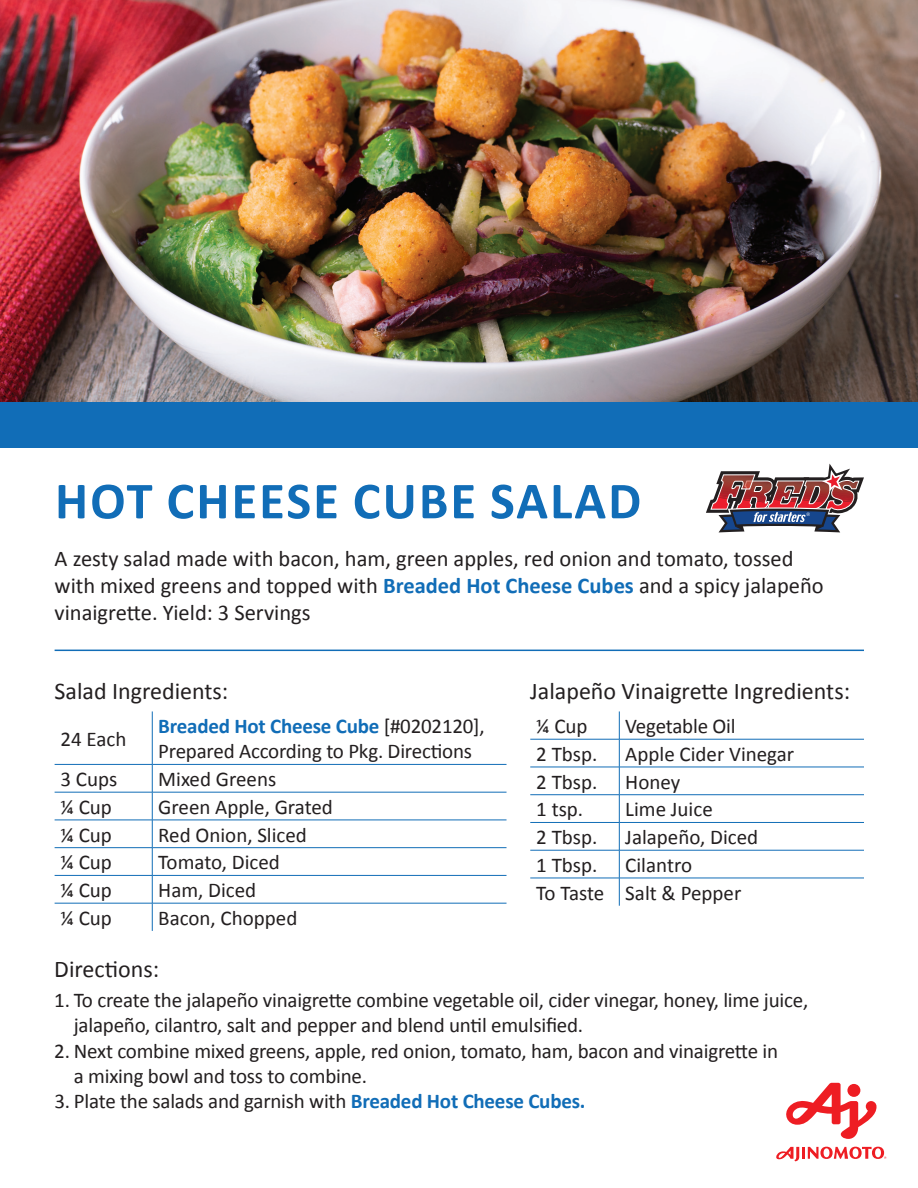
<style>
.page{position:relative;width:918px;height:1188px;background:#fff}
.page>*{position:absolute;margin:0;border:0;box-sizing:border-box;transform-origin:0 0}
.t1{font:700 52.5px "Calibri";letter-spacing:.04em;color:#116db7}
.t2{font:24px "Calibri";color:#231f20}
.t3{font:22.5px/27px "Calibri";color:#231f20}
.t4{font:21px/25.2px "Calibri";letter-spacing:-.01em;color:#231f20}
.s1{font-weight:700;color:#116db7}
</style>
<div class="page">
<img style="left:0;top:0;width:918px;height:402px">
<div style="left:0;top:402px;width:918px;height:46px;background:#116db7"></div>
<hr style="left:55px;top:650px;width:809px;height:1px;background:#116db7">
<hr style="left:152px;top:711px;width:1px;height:53px;background:#116db7">
<hr style="left:55px;top:764px;width:97px;height:1px;background:#116db7">
<hr style="left:152px;top:764px;width:355px;height:1px;background:#116db7">
<hr style="left:55px;top:792px;width:97px;height:1px;background:#116db7">
<hr style="left:152px;top:792px;width:355px;height:1px;background:#116db7">
<hr style="left:55px;top:820px;width:97px;height:1px;background:#116db7">
<hr style="left:152px;top:820px;width:355px;height:1px;background:#116db7">
<hr style="left:55px;top:847px;width:97px;height:1px;background:#116db7">
<hr style="left:152px;top:847px;width:355px;height:1px;background:#116db7">
<hr style="left:55px;top:875px;width:97px;height:1px;background:#116db7">
<hr style="left:152px;top:875px;width:355px;height:1px;background:#116db7">
<hr style="left:55px;top:903px;width:97px;height:1px;background:#116db7">
<hr style="left:152px;top:903px;width:355px;height:1px;background:#116db7">
<svg style="left:152px;top:765px;width:1px;height:166px"></svg>
<hr style="left:530px;top:739px;width:89px;height:1px;background:#116db7">
<hr style="left:619px;top:739px;width:245px;height:1px;background:#116db7">
<hr style="left:530px;top:767px;width:89px;height:1px;background:#116db7">
<hr style="left:619px;top:767px;width:245px;height:1px;background:#116db7">
<hr style="left:530px;top:794px;width:89px;height:1px;background:#116db7">
<hr style="left:619px;top:794px;width:245px;height:1px;background:#116db7">
<hr style="left:530px;top:822px;width:89px;height:1px;background:#116db7">
<hr style="left:619px;top:822px;width:245px;height:1px;background:#116db7">
<hr style="left:530px;top:850px;width:89px;height:1px;background:#116db7">
<hr style="left:619px;top:850px;width:245px;height:1px;background:#116db7">
<hr style="left:530px;top:878px;width:89px;height:1px;background:#116db7">
<hr style="left:619px;top:878px;width:245px;height:1px;background:#116db7">
<svg style="left:619px;top:711px;width:1px;height:195px"></svg>
<svg style="left:776px;top:1082px;width:111px;height:80px"></svg>
<svg style="left:706px;top:464px;width:158px;height:69px"></svg>
<h1 class="t1" style="left:55px;top:468px;width:588px">HOT CHEESE CUBE SALAD</h1>
<p class="t3" style="left:55px;top:544px;width:771px">A zesty salad made with bacon, ham, green apples, red onion and tomato, tossed with mixed greens and topped with <span class="s1">Breaded Hot Cheese Cubes</span> and a spicy jalapeño vinaigrette. Yield: 3 Servings</p>
<p class="t2" style="left:55px;top:676px;width:175px">Salad Ingredients:</p>
<p class="t4" style="left:61px;top:725px;width:67px">24 Each</p>
<p class="t4" style="left:158px;top:713px;width:328px"><span class="s1">Breaded Hot Cheese Cube</span> [#0202120],<br>Prepared According to Pkg. Directions</p>
<p class="t4" style="left:61px;top:766px;width:58px">3 Cups</p>
<p class="t4" style="left:158px;top:766px;width:119px">Mixed Greens</p>
<p class="t4" style="left:61px;top:793px;width:53px">¼ Cup</p>
<p class="t4" style="left:158px;top:793px;width:176px">Green Apple, Grated</p>
<p class="t4" style="left:61px;top:821px;width:53px">¼ Cup</p>
<p class="t4" style="left:158px;top:821px;width:150px">Red Onion, Sliced</p>
<p class="t4" style="left:61px;top:849px;width:53px">¼ Cup</p>
<p class="t4" style="left:158px;top:849px;width:123px">Tomato, Diced</p>
<p class="t4" style="left:61px;top:877px;width:53px">¼ Cup</p>
<p class="t4" style="left:158px;top:877px;width:100px">Ham, Diced</p>
<p class="t4" style="left:61px;top:904px;width:53px">¼ Cup</p>
<p class="t4" style="left:158px;top:904px;width:141px">Bacon, Chopped</p>
<p class="t2" style="left:530px;top:676px;width:321px">Jalapeño Vinaigrette Ingredients:</p>
<p class="t4" style="left:536px;top:713px;width:53px">¼ Cup</p>
<p class="t4" style="left:625px;top:713px;width:112px">Vegetable Oil</p>
<p class="t4" style="left:536px;top:740px;width:63px">2 Tbsp.</p>
<p class="t4" style="left:625px;top:740px;width:170px">Apple Cider Vinegar</p>
<p class="t4" style="left:536px;top:768px;width:63px">2 Tbsp.</p>
<p class="t4" style="left:625px;top:768px;width:57px">Honey</p>
<p class="t4" style="left:536px;top:796px;width:48px">1 tsp.</p>
<p class="t4" style="left:625px;top:796px;width:89px">Lime Juice</p>
<p class="t4" style="left:536px;top:824px;width:63px">2 Tbsp.</p>
<p class="t4" style="left:625px;top:824px;width:134px">Jalapeño, Diced</p>
<p class="t4" style="left:536px;top:851px;width:63px">1 Tbsp.</p>
<p class="t4" style="left:536px;top:850px;width:207px;line-height:27.8px;text-indent:89px">Cilantro<br>To Taste Salt &amp; Pepper</p>
<p class="t2" style="left:54px;top:954px;width:106px">Directions:</p>
<p class="t4" style="left:74px;top:987px;width:736px;text-indent:-20px">1. To create the jalapeño vinaigrette combine vegetable oil, cider vinegar, honey, lime juice, jalapeño, cilantro, salt and pepper and blend until emulsified.</p>
<p class="t4" style="left:74px;top:1037px;width:706px;text-indent:-20px">2. Next combine mixed greens, apple, red onion, tomato, ham, bacon and vinaigrette in a mixing bowl and toss to combine.</p>
<p class="t4" style="left:54px;top:1087px;width:533px">3. Plate the salads and garnish with <span class="s1">Breaded Hot Cheese Cubes.</span></p>
</div>
